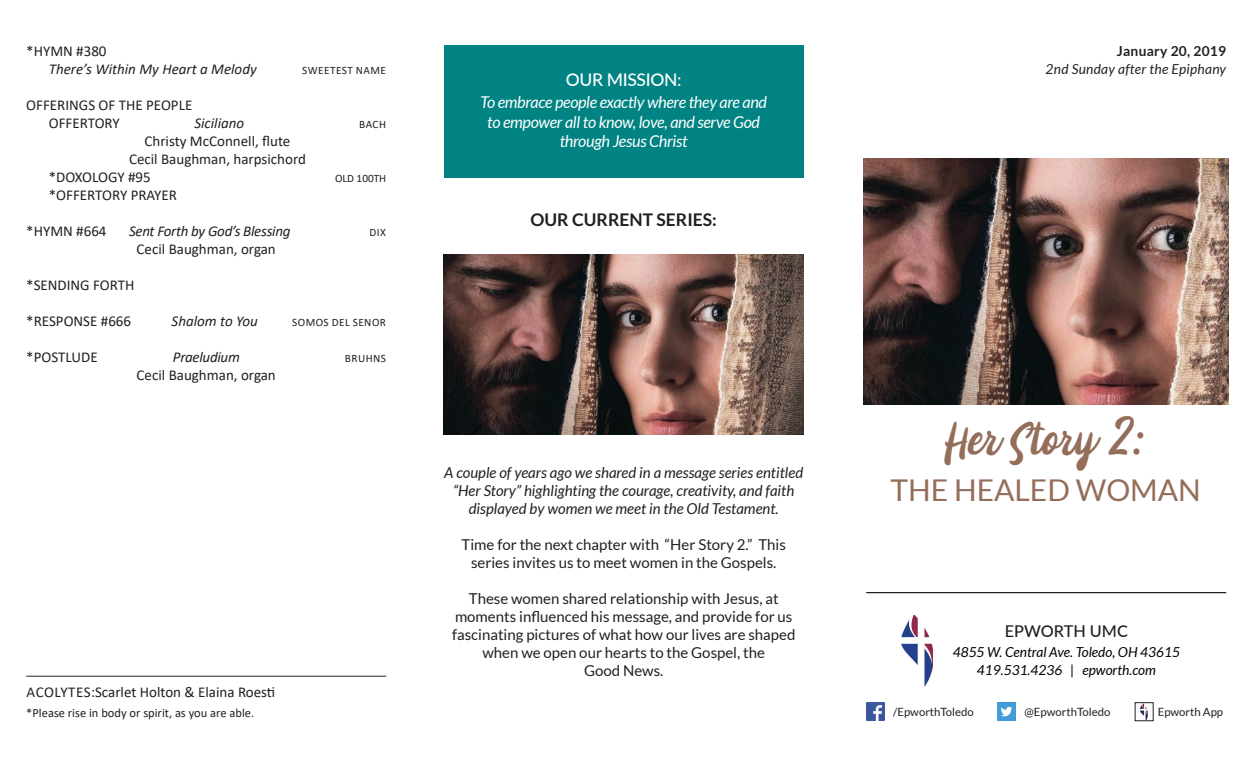
<style>
.page{position:relative;width:1260px;height:765px;background:#fff}
.page>*{position:absolute;margin:0;border:0;box-sizing:border-box;transform-origin:0 0}
.t1{font:45px "Certhas";color:#946e5b}
.t2{font:30px "Lato";color:#946e5b}
.t3{font:700 17.5px "Lato";color:#231f20}
.t4{font:500 17.5px "Lato";letter-spacing:-.02em;color:#fff}
.t5{font:italic 16.25px/19.5px "Lato";letter-spacing:-.02em;color:#fff;text-align:center}
.t6{font:500 16.25px "Lato";color:#231f20}
.t7{font:15px/18px "Lato";color:#231f20;text-align:center}
.t8{font:15px/18px "Calibri";color:#231f20}
.t9{font:italic 15px/18px "Lato";color:#231f20;text-align:center}
.t10{font:italic 15px "Calibri";color:#231f20}
.t11{font:italic 15px "Calibri";letter-spacing:-.02em;color:#231f20}
.t12{font:italic 13.75px/17.5px "Lato";color:#000;text-align:center}
.t13{font:italic 13.75px "Lato";letter-spacing:.02em;color:#231f20}
.t14{font:700 13.75px "Lato";letter-spacing:.02em;color:#231f20}
.t15{font:12.5px "Calibri";color:#231f20}
.t16{font:11.38px "Lato";color:#231f20}
.t17{font:11.25px "Calibri";letter-spacing:.04em;color:#231f20}
.t18{font:11.25px "Calibri";color:#231f20}
</style>
<div class="page">
<hr style="left:866px;top:592px;width:360px;height:1px;background:#231f20">
<img style="left:998px;top:703px;width:18px;height:18px">
<img style="left:866px;top:702px;width:18px;height:19px">
<img style="left:1139px;top:705px;width:9px;height:14px">
<img style="left:901px;top:615px;width:32px;height:71px">
<div style="left:444px;top:45px;width:360px;height:132px;background:#008382"></div>
<img style="left:444px;top:254px;width:360px;height:180px">
<img style="left:864px;top:159px;width:365px;height:246px">
<hr style="left:26px;top:676px;width:360px;height:1px;background:#231f20">
<p class="t8" style="left:26px;top:42px;width:82px">*HYMN #380</p>
<p class="t10" style="left:49px;top:59px;width:210px">There’s Within My Heart a Melody</p>
<p class="t17" style="left:302px;top:63px;width:85px">SWEETEST NAME</p>
<p class="t8" style="left:49px;top:96px;width:145px;text-indent:-22px">OFFERINGS OF THE PEOPLE<br>OFFERTORY</p>
<p class="t10" style="left:194px;top:113px;width:51px">Siciliano</p>
<p class="t17" style="left:359px;top:117px;width:28px">BACH</p>
<p class="t8" style="left:145px;top:132px;width:147px">Christy McConnell, flute</p>
<p class="t8" style="left:129px;top:150px;width:178px">Cecil Baughman, harpsichord</p>
<p class="t8" style="left:49px;top:168px;width:103px">*DOXOLOGY #95</p>
<p class="t18" style="left:335px;top:171px;width:53px">OLD 100TH</p>
<p class="t8" style="left:49px;top:186px;width:130px">*OFFERTORY PRAYER</p>
<p class="t8" style="left:26px;top:222px;width:82px">*HYMN #664</p>
<p class="t11" style="left:129px;top:221px;width:163px">Sent Forth by God’s Blessing</p>
<p class="t17" style="left:370px;top:225px;width:18px">DIX</p>
<p class="t8" style="left:137px;top:240px;width:141px">Cecil Baughman, organ</p>
<p class="t8" style="left:26px;top:276px;width:110px">*SENDING FORTH</p>
<p class="t8" style="left:26px;top:312px;width:106px">*RESPONSE #666</p>
<p class="t10" style="left:172px;top:311px;width:88px">Shalom to You</p>
<p class="t17" style="left:292px;top:315px;width:95px">SOMOS DEL SENOR</p>
<p class="t8" style="left:26px;top:348px;width:73px">*POSTLUDE</p>
<p class="t11" style="left:173px;top:347px;width:68px">Praeludium</p>
<p class="t17" style="left:345px;top:351px;width:43px">BRUHNS</p>
<p class="t8" style="left:137px;top:366px;width:141px">Cecil Baughman, organ</p>
<p class="t8" style="left:27px;top:682px;width:250px">ACOLYTES:Scarlet Holton &amp; Elaina Roesti</p>
<p class="t15" style="left:26px;top:704px;width:230px">*Please rise in body or spirit, as you are able.</p>
<p class="t4" style="left:566px;top:67px;width:117px">OUR MISSION:</p>
<p class="t5" style="left:480px;top:93px;width:288px">To embrace people exactly where they are and to empower all to know, love, and serve God through Jesus Christ</p>
<p class="t3" style="left:531px;top:209px;width:188px">OUR CURRENT SERIES:</p>
<p class="t9" style="left:444px;top:464px;width:361px">A couple of years ago we shared in a message series entitled “Her Story” highlighting the courage, creativity, and faith displayed by women we meet in the Old Testament.</p>
<p class="t7" style="left:462px;top:535px;width:326px">Time for the next chapter with “Her Story 2.” This series invites us to meet women in the Gospels.</p>
<p class="t7" style="left:452px;top:589px;width:345px">These women shared relationship with Jesus, at moments influenced his message, and provide for us fascinating pictures of what how our lives are shaped when we open our hearts to the Gospel, the<br>Good News.</p>
<p class="t14" style="left:1117px;top:43px;width:111px">January 20, 2019</p>
<p class="t13" style="left:1046px;top:61px;width:182px">2nd Sunday after the Epiphany</p>
<h1 class="t1" style="left:948px;top:409px;width:197px">Her Story 2:</h1>
<h2 class="t2" style="left:890px;top:473px;width:312px">THE HEALED WOMAN</h2>
<p class="t6" style="left:1005px;top:620px;width:124px">EPWORTH UMC</p>
<p class="t12" style="left:953px;top:644px;width:229px">4855 W. Central Ave. Toledo, OH 43615<br>419.531.4236 | epworth.com</p>
<p class="t16" style="left:893px;top:705px;width:82px">/EpworthToledo</p>
<p class="t16" style="left:1025px;top:705px;width:87px">@EpworthToledo</p>
<p class="t16" style="left:1158px;top:705px;width:67px">Epworth App</p>
</div>
